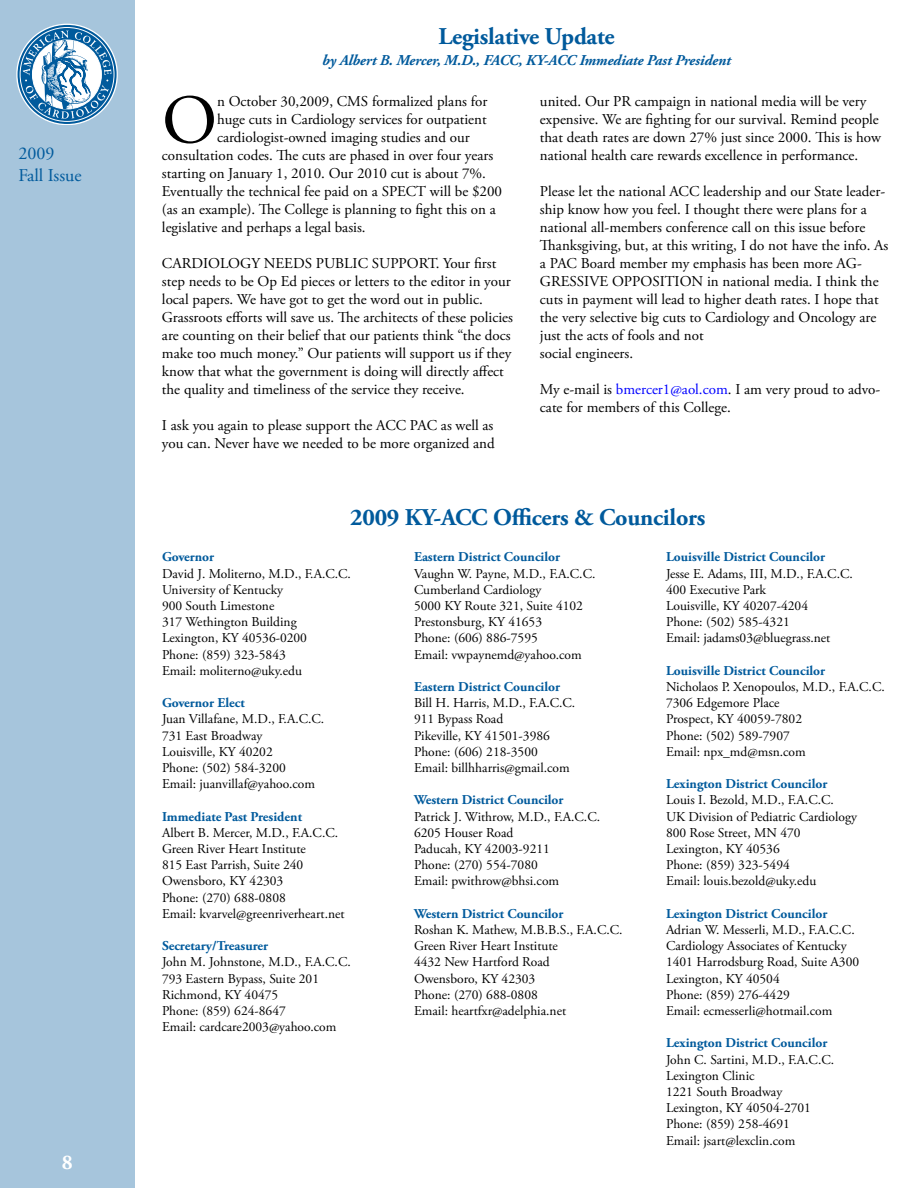
<style>
.page{position:relative;width:918px;height:1188px;background:#fff}
.page>*{position:absolute;margin:0;border:0;box-sizing:border-box;transform-origin:0 0}
.t1{font:69.3px "Adobe Garamond Pro";color:#000}
.t2{font:700 24px "Adobe Garamond Pro";letter-spacing:-.01em;color:#005a9c}
.t3{font:700 21px "Adobe Garamond Pro";color:#fff}
.t4{font:18px/21.6px "Adobe Garamond Pro";color:#005a9c}
.t5{font:15px/18px "Adobe Garamond Pro";color:#000}
.t6{font:italic 700 15px "Adobe Garamond Pro";letter-spacing:-.01em;color:#005a9c}
.t7{font:13.5px/16.2px "Adobe Garamond Pro";color:#000}
.t8{font:700 13.5px "Adobe Garamond Pro";color:#005a9c}
.s1{color:#00f}
</style>
<div class="page">
<div style="left:0;top:0;width:135px;height:1188px;background:#a6c5dc"></div>
<svg style="left:20px;top:27px;width:95px;height:95px"></svg>
<h3 class="t4" style="left:18px;top:143px;width:65px">2009<br>Fall Issue</h3>
<h3 class="t3" style="left:62px;top:1150px;width:12px">8</h3>
<h2 class="t2" style="left:438px;top:23px;width:178px">Legislative Update</h2>
<p class="t6" style="left:322px;top:52px;width:410px">by Albert B. Mercer, M.D., FACC, KY-ACC Immediate Past President</p>
<h1 class="t1" style="left:162px;top:79px;width:57px">O</h1>
<p class="t5" style="left:217px;top:93px;width:272px">n October 30,2009, CMS formalized plans for</p>
<p class="t5" style="left:217px;top:111px;width:271px">huge cuts in Cardiology services for outpatient</p>
<p class="t5" style="left:217px;top:129px;width:254px">cardiologist-owned imaging studies and our</p>
<p class="t5" style="left:162px;top:147px;width:333px">consultation codes. The cuts are phased in over four years</p>
<p class="t5" style="left:162px;top:165px;width:326px">starting on January 1, 2010. Our 2010 cut is about 7%.</p>
<p class="t5" style="left:162px;top:183px;width:342px">Eventually the technical fee paid on a SPECT will be $200</p>
<p class="t5" style="left:162px;top:201px;width:335px">(as an example). The College is planning to fight this on a</p>
<p class="t5" style="left:162px;top:219px;width:205px">legislative and perhaps a legal basis.</p>
<p class="t5" style="left:162px;top:255px;width:353px">CARDIOLOGY NEEDS PUBLIC SUPPORT. Your first step needs to be Op Ed pieces or letters to the editor in your local papers. We have got to get the word out in public.<br>Grassroots efforts will save us. The architects of these policies are counting on their belief that our patients think “the docs make too much money.” Our patients will support us if they know that what the government is doing will directly affect the quality and timeliness of the service they receive.</p>
<p class="t5" style="left:162px;top:417px;width:334px">I ask you again to please support the ACC PAC as well as you can. Never have we needed to be more organized and</p>
<p class="t5" style="left:540px;top:93px;width:342px">united. Our PR campaign in national media will be very expensive. We are fighting for our survival. Remind people that death rates are down 27% just since 2000. This is how national health care rewards excellence in performance.</p>
<p class="t5" style="left:540px;top:183px;width:350px">Please let the national ACC leadership and our State leader&shy;ship know how you feel. I thought there were plans for a national all-members conference call on this issue before Thanksgiving, but, at this writing, I do not have the info. As a PAC Board member my emphasis has been more AG-GRESSIVE OPPOSITION in national media. I think the cuts in payment will lead to higher death rates. I hope that the very selective big cuts to Cardiology and Oncology are just the acts of fools and not<br>social engineers.</p>
<p class="t5" style="left:540px;top:381px;width:342px">My e-mail is <span class="s1">bmercer1@aol.com</span>. I am very proud to advo&shy;cate for members of this College.</p>
<h2 class="t2" style="left:350px;top:503px;width:357px">2009 KY-ACC Officers &amp; Councilors</h2>
<p class="t8" style="left:162px;top:549px;width:54px">Governor</p>
<p class="t7" style="left:162px;top:566px;width:190px">David J. Moliterno, M.D., F.A.C.C.<br>University of Kentucky<br>900 South Limestone<br>317 Wethington Building<br>Lexington, KY 40536-0200<br>Phone: (859) 323-5843<br>Email: moliterno@uky.edu</p>
<p class="t8" style="left:162px;top:695px;width:84px">Governor Elect</p>
<p class="t7" style="left:162px;top:712px;width:164px">Juan Villafane, M.D., F.A.C.C.<br>731 East Broadway<br>Louisville, KY 40202<br>Phone: (502) 584-3200<br>Email: juanvillaf@yahoo.com</p>
<p class="t8" style="left:162px;top:809px;width:142px">Immediate Past President</p>
<p class="t7" style="left:162px;top:825px;width:184px">Albert B. Mercer, M.D., F.A.C.C.<br>Green River Heart Institute<br>815 East Parrish, Suite 240<br>Owensboro, KY 42303<br>Phone: (270) 688-0808<br>Email: kvarvel@greenriverheart.net</p>
<p class="t8" style="left:162px;top:938px;width:108px">Secretary/Treasurer</p>
<p class="t7" style="left:162px;top:955px;width:190px">John M. Johnstone, M.D., F.A.C.C.<br>793 Eastern Bypass, Suite 201<br>Richmond, KY 40475<br>Phone: (859) 624-8647<br>Email: cardcare2003@yahoo.com</p>
<p class="t8" style="left:414px;top:549px;width:148px">Eastern District Councilor</p>
<p class="t7" style="left:414px;top:566px;width:183px">Vaughn W. Payne, M.D., F.A.C.C.<br>Cumberland Cardiology<br>5000 KY Route 321, Suite 4102<br>Prestonsburg, KY 41653<br>Phone: (606) 886-7595<br>Email: vwpaynemd@yahoo.com</p>
<p class="t8" style="left:414px;top:679px;width:148px">Eastern District Councilor</p>
<p class="t7" style="left:414px;top:695px;width:163px">Bill H. Harris, M.D., F.A.C.C.<br>911 Bypass Road<br>Pikeville, KY 41501-3986<br>Phone: (606) 218-3500<br>Email: billhharris@gmail.com</p>
<p class="t8" style="left:414px;top:792px;width:151px">Western District Councilor</p>
<p class="t7" style="left:414px;top:809px;width:188px">Patrick J. Withrow, M.D., F.A.C.C.<br>6205 Houser Road<br>Paducah, KY 42003-9211<br>Phone: (270) 554-7080<br>Email: pwithrow@bhsi.com</p>
<p class="t8" style="left:414px;top:906px;width:151px">Western District Councilor</p>
<p class="t7" style="left:414px;top:922px;width:210px">Roshan K. Mathew, M.B.B.S., F.A.C.C.<br>Green River Heart Institute<br>4432 New Hartford Road<br>Owensboro, KY 42303<br>Phone: (270) 688-0808<br>Email: heartfxr@adelphia.net</p>
<p class="t8" style="left:666px;top:549px;width:161px">Louisville District Councilor</p>
<p class="t7" style="left:666px;top:566px;width:188px">Jesse E. Adams, III, M.D., F.A.C.C.<br>400 Executive Park<br>Louisville, KY 40207-4204<br>Phone: (502) 585-4321<br>Email: jadams03@bluegrass.net</p>
<p class="t8" style="left:666px;top:663px;width:161px">Louisville District Councilor</p>
<p class="t7" style="left:666px;top:679px;width:220px">Nicholaos P. Xenopoulos, M.D., F.A.C.C.<br>7306 Edgemore Place<br>Prospect, KY 40059-7802<br>Phone: (502) 589-7907<br>Email: npx_md@msn.com</p>
<p class="t8" style="left:666px;top:776px;width:163px">Lexington District Councilor</p>
<p class="t7" style="left:666px;top:793px;width:192px">Louis I. Bezold, M.D., F.A.C.C.<br>UK Division of Pediatric Cardiology<br>800 Rose Street, MN 470<br>Lexington, KY 40536<br>Phone: (859) 323-5494<br>Email: louis.bezold@uky.edu</p>
<p class="t8" style="left:666px;top:906px;width:163px">Lexington District Councilor</p>
<p class="t7" style="left:666px;top:922px;width:195px">Adrian W. Messerli, M.D., F.A.C.C.<br>Cardiology Associates of Kentucky<br>1401 Harrodsburg Road, Suite A300<br>Lexington, KY 40504<br>Phone: (859) 276-4429<br>Email: ecmesserli@hotmail.com</p>
<p class="t8" style="left:666px;top:1035px;width:163px">Lexington District Councilor</p>
<p class="t7" style="left:666px;top:1052px;width:170px">John C. Sartini, M.D., F.A.C.C.<br>Lexington Clinic<br>1221 South Broadway<br>Lexington, KY 40504-2701<br>Phone: (859) 258-4691<br>Email: jsart@lexclin.com</p>
</div>
